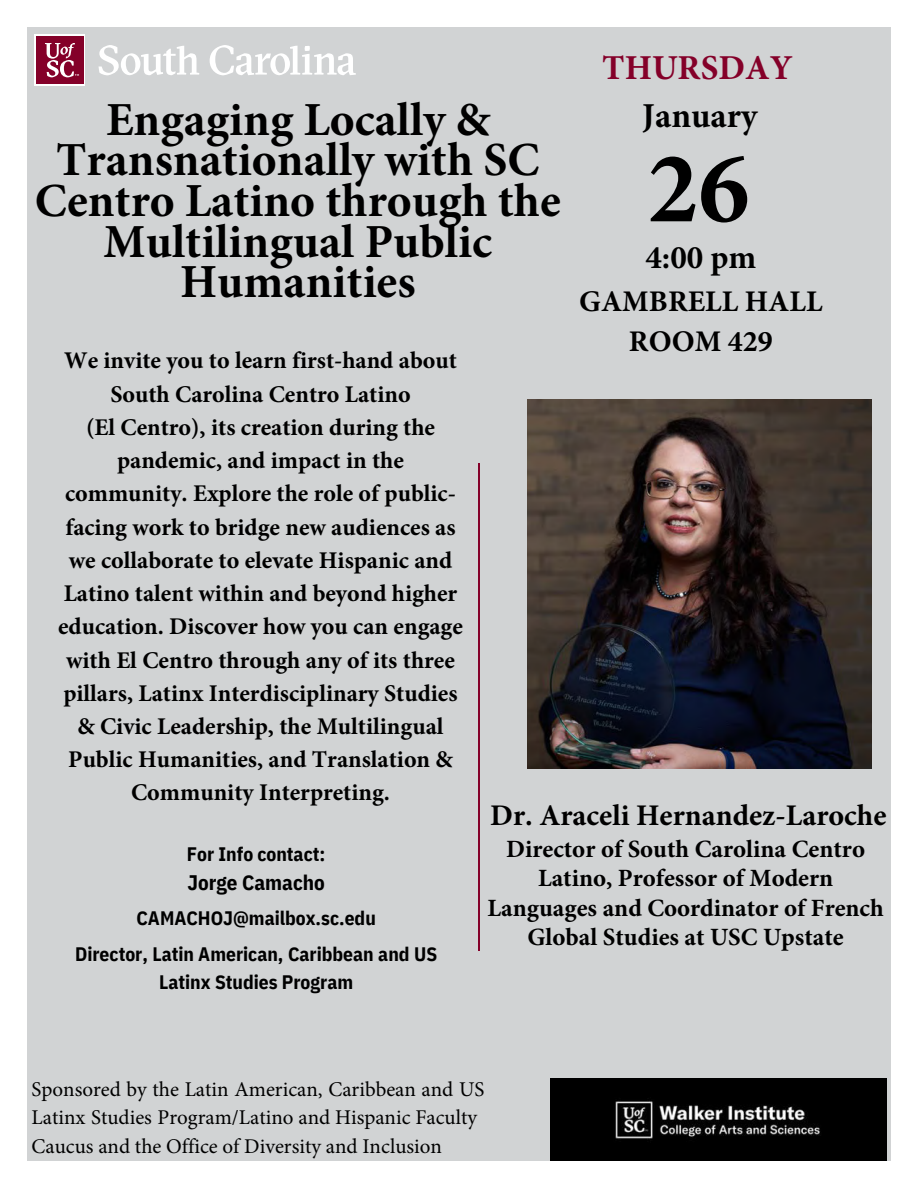
<style>
.page{position:relative;width:918px;height:1188px;background:#fff}
.page>*{position:absolute;margin:0;border:0;box-sizing:border-box;transform-origin:0 0}
.t1{font:700 102px "Minion Pro";color:#000}
.t2{font:700 47.4px/40.7px "Minion Pro";color:#000;text-align:center}
.t3{font:700 34.95px "Minion Pro";color:#840029}
.t4{font:700 34.95px "Minion Pro";color:#000}
.t5{font:700 33px "Minion Pro";color:#000}
.t6{font:700 30px/40.3px "Minion Pro";color:#000;text-align:center}
.t7{font:700 24.9px/29.5px "Minion Pro";color:#000;text-align:center}
.t8{font:700 24px/33.3px "Minion Pro";color:#000;text-align:center}
.t9{font:21px/28.5px "Minion Pro";color:#000}
.t10{font:700 21px "IBM Plex Sans Cond";color:#000}
.t11{font:700 19.5px/36.3px "IBM Plex Sans Cond";color:#000;text-align:center}
</style>
<div class="page">
<div style="left:27px;top:27px;width:864px;height:1134px;background:#d1d3d4"></div>
<div style="left:35px;top:35px;width:50px;height:51px;background:linear-gradient(to bottom,#840029,#840029)"></div>
<div style="left:36px;top:36px;width:47px;height:48px;background:#840029"></div>
<svg style="left:210px;top:45px;width:146px;height:30px"></svg>
<svg style="left:98px;top:45px;width:101px;height:30px"></svg>
<svg style="left:45px;top:43px;width:34px;height:34px"></svg>
<hr style="left:478px;top:464px;width:2px;height:487px;background:#840029">
<img style="left:550px;top:1078px;width:336px;height:83px">
<img style="left:527px;top:400px;width:344px;height:369px">
<h3 class="t3" style="left:602px;top:43px;width:192px">THURSDAY</h3>
<h3 class="t4" style="left:642px;top:91px;width:117px">January</h3>
<h1 class="t1" style="left:647px;top:117px;width:103px">26</h1>
<h3 class="t5" style="left:645px;top:235px;width:112px">4:00 pm</h3>
<p class="t6" style="left:579px;top:280px;width:245px">GAMBRELL HALL<br>ROOM 429</p>
<h2 class="t2" style="left:35px;top:99px;width:527px">Engaging Locally &amp;<br>Transnationally with SC<br>Centro Latino through the<br>Multilingual Public<br>Humanities</h2>
<p class="t8" style="left:58px;top:344px;width:406px">We invite you to learn first-hand about South Carolina Centro Latino<br>(El Centro), its creation during the pandemic, and impact in the community. Explore the role of public&shy;facing work to bridge new audiences as we collaborate to elevate Hispanic and Latino talent within and beyond higher education. Discover how you can engage with El Centro through any of its three pillars, Latinx Interdisciplinary Studies &amp; Civic Leadership, the Multilingual Public Humanities, and Translation &amp; Community Interpreting.</p>
<p class="t6" style="left:490px;top:795px;width:398px">Dr. Araceli Hernandez-Laroche</p>
<p class="t7" style="left:487px;top:834px;width:398px">Director of South Carolina Centro<br>Latino, Professor of Modern<br>Languages and Coordinator of French<br>Global Studies at USC Upstate</p>
<p class="t11" style="left:187px;top:836px;width:140px">For Info contact:</p>
<p class="t10" style="left:187px;top:868px;width:139px">Jorge Camacho</p>
<p class="t11" style="left:75px;top:900px;width:364px">CAMACHOJ@mailbox.sc.edu<br>Director, Latin American, Caribbean and US</p>
<p class="t11" style="left:159px;top:964px;width:196px">Latinx Studies Program</p>
<p class="t9" style="left:32px;top:1075px;width:454px">Sponsored by the Latin American, Caribbean and US<br>Latinx Studies Program/Latino and Hispanic Faculty<br>Caucus and the Office of Diversity and Inclusion</p>
</div>
